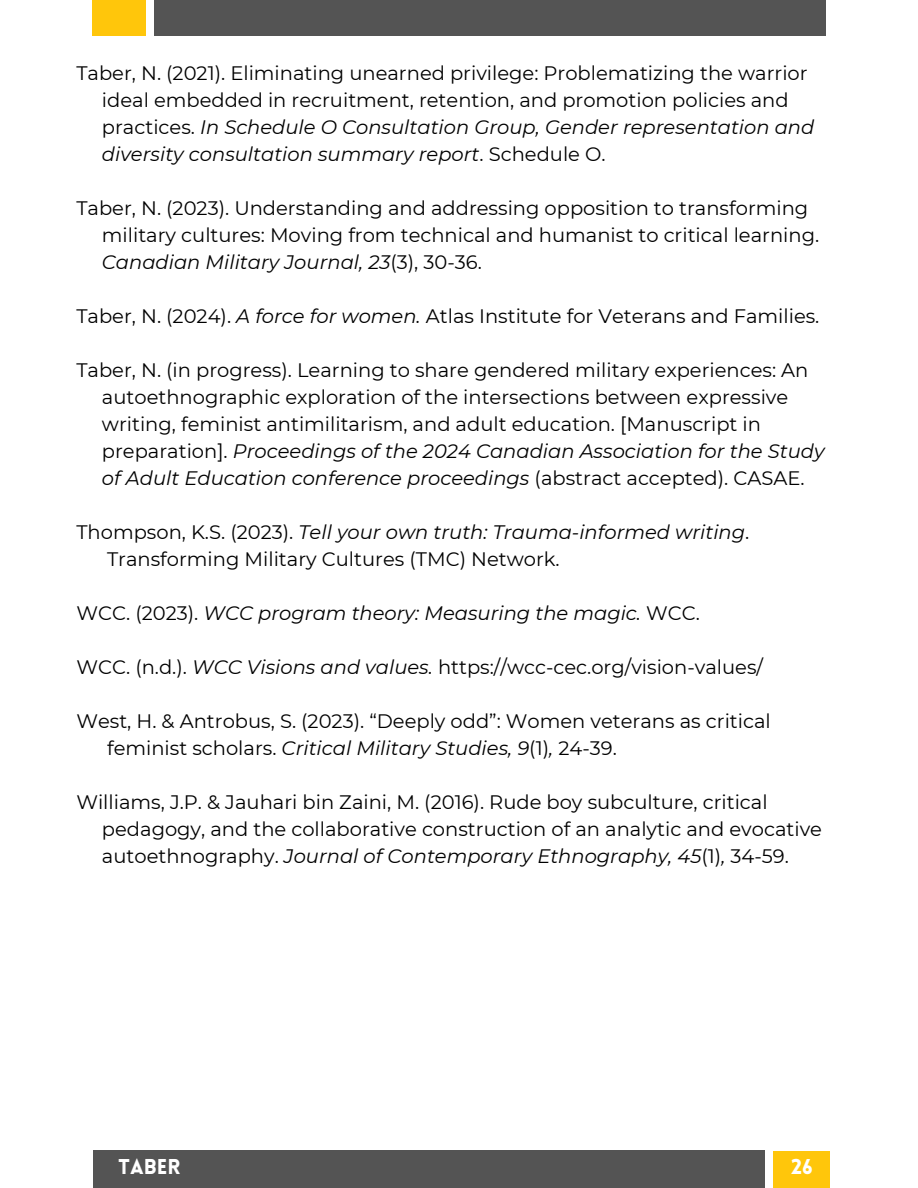
<style>
.page{position:relative;width:918px;height:1188px;background:#fff}
.page>*{position:absolute;margin:0;border:0;box-sizing:border-box;transform-origin:0 0}
.t1{font:900 21px "Lovelo";color:#fff}
.t2{font:19.5px "Montserrat";color:#000}
.t3{font:italic 19.5px "Montserrat";color:#000}
.s1{font-style:normal}
.s2{font-style:italic}
</style>
<div class="page">
<div style="left:154px;top:0;width:672px;height:36px;background:#545454"></div>
<div style="left:92px;top:0;width:53px;height:36px;background:#ffc60b"></div>
<div style="left:774px;top:1151px;width:56px;height:37px;background:#ffc60b"></div>
<div style="left:93px;top:1151px;width:672px;height:37px;background:#545454"></div>
<p class="t2" style="left:76px;top:61px;width:733px">Taber, N. (2021). Eliminating unearned privilege: Problematizing the warrior</p>
<p class="t2" style="left:102px;top:88px;width:688px">ideal embedded in recruitment, retention, and promotion policies and</p>
<p class="t3" style="left:102px;top:115px;width:714px"><span class="s1">practices.</span> In Schedule O Consultation Group, Gender representation and</p>
<p class="t3" style="left:102px;top:142px;width:505px">diversity consultation summary report<span class="s1">. Schedule O.</span></p>
<p class="t2" style="left:76px;top:196px;width:733px">Taber, N. (2023). Understanding and addressing opposition to transforming</p>
<p class="t2" style="left:102px;top:223px;width:719px">military cultures: Moving from technical and humanist to critical learning.</p>
<p class="t3" style="left:102px;top:250px;width:381px">Canadian Military Journal, 23<span class="s1">(3), 30-36.</span></p>
<p class="t2" style="left:76px;top:304px;width:745px">Taber, N. (2024). <span class="s2">A force for women.</span> Atlas Institute for Veterans and Families.</p>
<p class="t2" style="left:76px;top:358px;width:734px">Taber, N. (in progress). Learning to share gendered military experiences: An</p>
<p class="t2" style="left:102px;top:385px;width:688px">autoethnographic exploration of the intersections between expressive</p>
<p class="t2" style="left:102px;top:412px;width:661px">writing, feminist antimilitarism, and adult education. [Manuscript in</p>
<p class="t3" style="left:102px;top:439px;width:724px"><span class="s1">preparation].</span> Proceedings of the 2024 Canadian Association for the Study</p>
<p class="t3" style="left:102px;top:466px;width:704px">of Adult Education conference proceedings <span class="s1">(abstract accepted). CASAE.</span></p>
<p class="t3" style="left:76px;top:520px;width:674px"><span class="s1">Thompson, K.S. (2023).</span> Tell your own truth: Trauma-informed writing<span class="s1">.</span></p>
<p class="t2" style="left:107px;top:547px;width:454px">Transforming Military Cultures (TMC) Network.</p>
<p class="t3" style="left:76px;top:601px;width:625px"><span class="s1">WCC. (2023).</span> WCC program theory: Measuring the magic. <span class="s1">WCC.</span></p>
<p class="t2" style="left:76px;top:655px;width:688px">WCC. (n.d.). <span class="s2">WCC Visions and values.</span> https://wcc-cec.org/vision-values/</p>
<p class="t2" style="left:76px;top:709px;width:696px">West, H. &amp; Antrobus, S. (2023). “Deeply odd”: Women veterans as critical</p>
<p class="t2" style="left:107px;top:736px;width:511px">feminist scholars. <span class="s2">Critical Military Studies, 9</span>(1)<span class="s2">,</span> 24-39.</p>
<p class="t2" style="left:76px;top:790px;width:693px">Williams, J.P. &amp; Jauhari bin Zaini, M. (2016). Rude boy subculture, critical</p>
<h1 class="t2" style="left:102px;top:817px;width:722px">pedagogy, and the collaborative construction of an analytic and evocative</h1>
<p class="t3" style="left:102px;top:844px;width:689px"><span class="s1">autoethnography.</span> Journal of Contemporary Ethnography, 45<span class="s1">(1)</span>, <span class="s1">34-59.</span></p>
<p class="t1" style="left:119px;top:1158px;width:63px">TABER</p>
<p class="t1" style="left:791px;top:1158px;width:23px">26</p>
</div>
